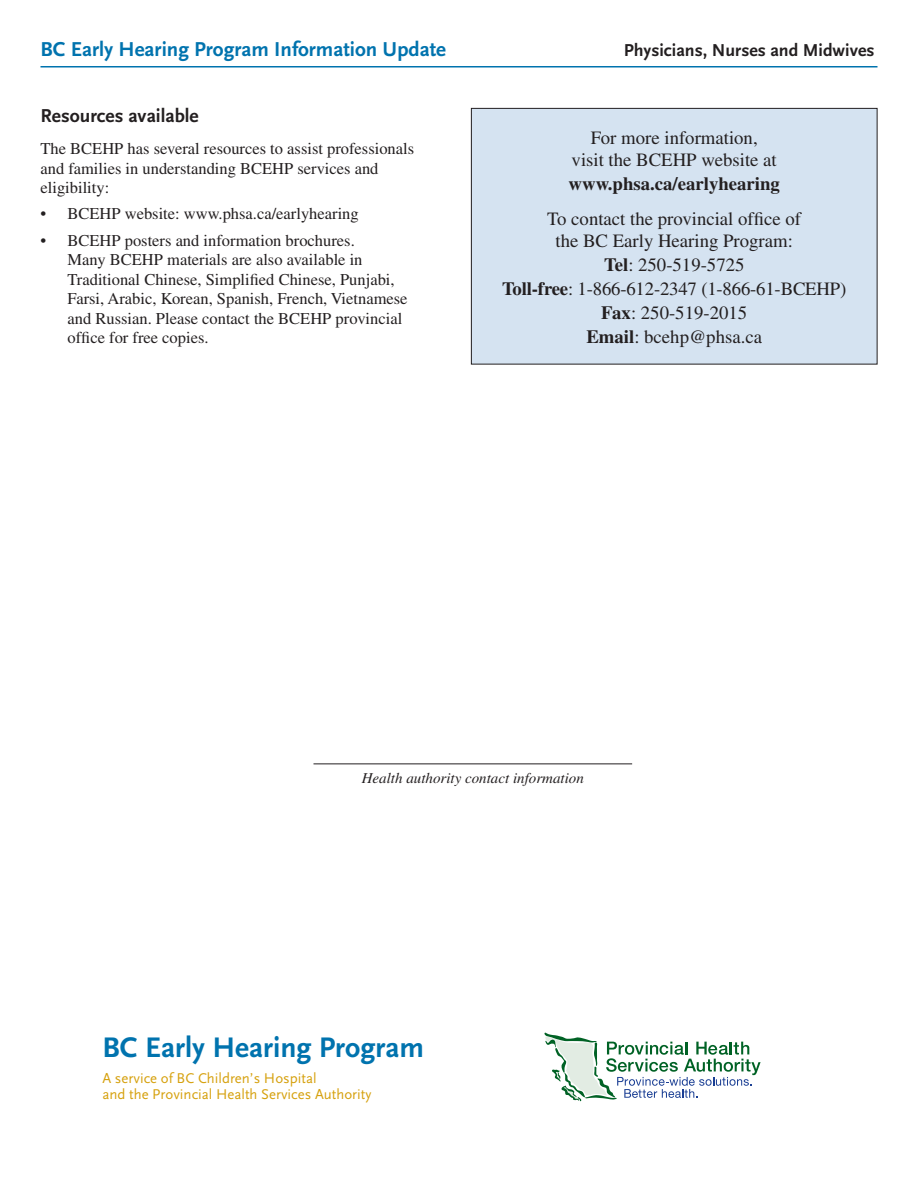
<style>
.page{position:relative;width:918px;height:1188px;background:#fff}
.page>*{position:absolute;margin:0;border:0;box-sizing:border-box;transform-origin:0 0}
.t1{font:700 29.55px "Scala Sans";color:#0073ae}
.t2{font:700 21px "Scala Sans";color:#0073ae}
.t3{font:700 19.5px "Scala Sans";color:#231f20}
.t4{font:18.75px/23.7px "Times";color:#231f20;text-align:center}
.t5{font:700 18.75px "Times";color:#231f20}
.t6{font:700 18px "Scala Sans";color:#231f20}
.t7{font:16.5px/19.5px "Times";color:#231f20}
.t8{font:italic 15px "Times";color:#231f20}
.t9{font:14.7px/16.5px "Scala Sans";color:#d6a10e}
.s1{font-weight:700}
</style>
<div class="page">
<div style="left:471px;top:108px;width:406px;height:256px;background:#d5e3f1"></div>
<div style="left:471px;top:108px;width:407px;height:256px;border:1px solid #231f20"></div>
<hr style="left:314px;top:764px;width:318px;height:1px;background:#231f20">
<svg style="left:544px;top:1033px;width:217px;height:68px"></svg>
<hr style="left:40px;top:66px;width:838px;height:2px;background:#0073ae">
<p class="t2" style="left:40px;top:38px;width:407px">BC Early Hearing Program Information Update</p>
<p class="t6" style="left:624px;top:40px;width:252px">Physicians, Nurses and Midwives</p>
<p class="t3" style="left:40px;top:105px;width:160px">Resources available</p>
<p class="t7" style="left:40px;top:139px;width:375px">The BCEHP has several resources to assist professionals and families in understanding BCEHP services and eligibility:</p>
<p class="t7" style="left:40px;top:204px;width:320px">• BCEHP website: www.phsa.ca/earlyhearing</p>
<p class="t7" style="left:67px;top:230px;width:342px;text-indent:-27px">• BCEHP posters and information brochures.<br>Many BCEHP materials are also available in Traditional Chinese, Simplified Chinese, Punjabi, Farsi, Arabic, Korean, Spanish, French, Vietnamese and Russian. Please contact the BCEHP provincial office for free copies.</p>
<p class="t4" style="left:572px;top:126px;width:207px;line-height:22.5px">For more information,<br>visit the BCEHP website at</p>
<p class="t5" style="left:569px;top:173px;width:213px">www.phsa.ca/earlyhearing</p>
<p class="t4" style="left:502px;top:207px;width:346px">To contact the provincial office of<br>the BC Early Hearing Program:<br><span class="s1">Tel</span>: 250-519-5725<br><span class="s1">Toll-free</span>: 1-866-612-2347 (1-866-61-BCEHP)<br><span class="s1">Fax</span>: 250-519-2015<br><span class="s1">Email</span>: bcehp@phsa.ca</p>
<p class="t8" style="left:362px;top:770px;width:224px">Health authority contact information</p>
<h1 class="t1" style="left:102px;top:1032px;width:323px">BC Early Hearing Program</h1>
<p class="t9" style="left:102px;top:1070px;width:270px">A service of BC Children’s Hospital<br>and the Provincial Health Services Authority</p>
</div>
